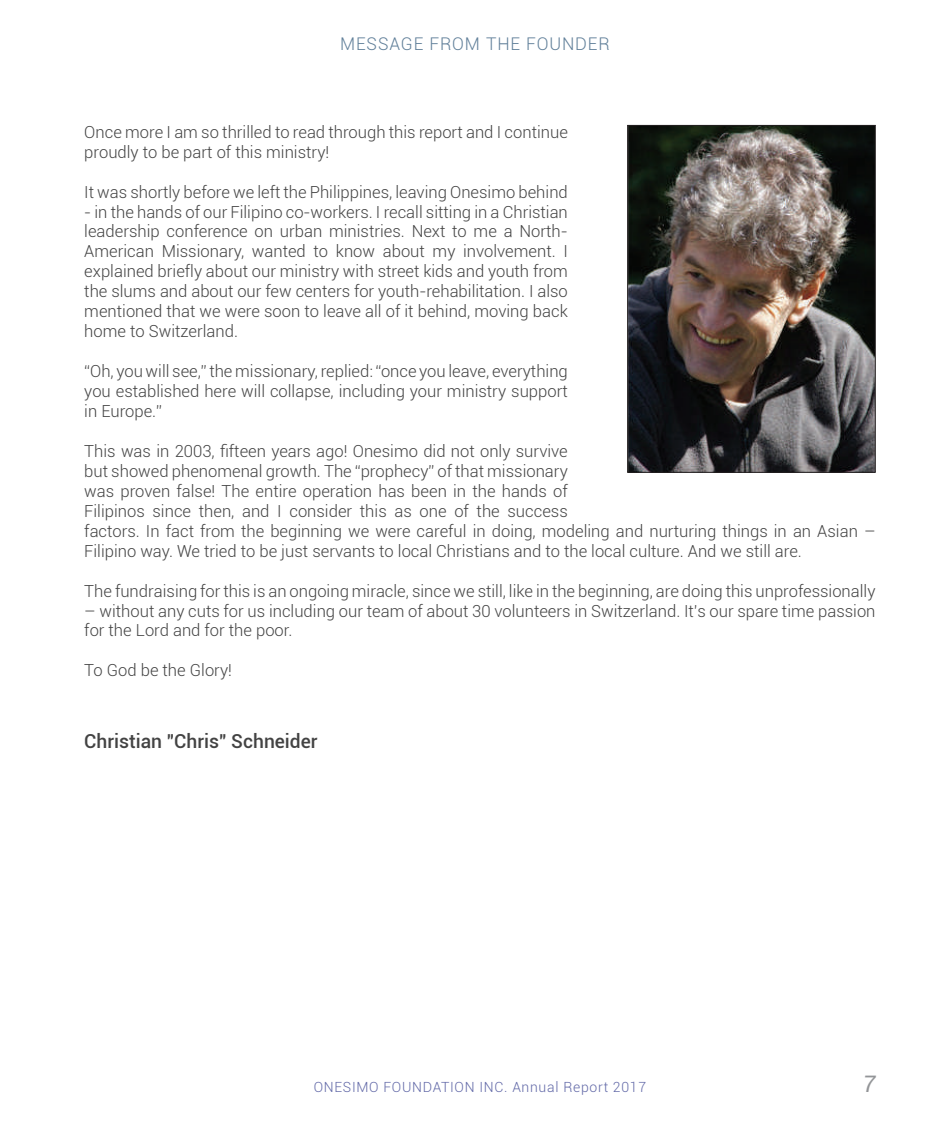
<style>
.page{position:relative;width:945px;height:1134px;background:#fff}
.page>*{position:absolute;margin:0;border:0;box-sizing:border-box;transform-origin:0 0}
.t1{font:italic 22.75px "Roboto";color:#939598}
.t2{font:500 19.25px "Roboto";color:#434343}
.t3{font:300 17.5px "Roboto";letter-spacing:.05em;color:#607f99}
.t4{font:300 16.62px/19.9px "Roboto";color:#434343}
.t5{font:300 14px "Roboto";letter-spacing:.05em;color:#6168a7}
</style>
<div class="page">
<img style="left:629px;top:127px;width:245px;height:344px">
<div style="left:627px;top:125px;width:249px;height:348px;border:1px solid #231f20"></div>
<p class="t3" style="left:340px;top:31px;width:28px">Message</p>
<p class="t3" style="left:430px;top:31px;width:13px">from</p>
<p class="t3" style="left:486px;top:31px;width:113px">the Founder</p>
<p class="t4" style="left:84px;top:121px;width:485px">Once more I am so thrilled to read through this report and I continue proudly to be part of this ministry!</p>
<p class="t4" style="left:84px;top:181px;width:485px">It was shortly before we left the Philippines, leaving Onesimo behind</p>
<p class="t4" style="left:84px;top:201px;width:485px;text-align:justify">- in the hands of our Filipino co-workers. I recall sitting in a Christian leadership conference on urban ministries. Next to me a North-American Missionary, wanted to know about my involvement. I explained briefly about our ministry with street kids and youth from the slums and about our few centers for youth-rehabilitation. I also mentioned that we were soon to leave all of it behind, moving back home to Switzerland.</p>
<p class="t4" style="left:84px;top:361px;width:485px;text-align:justify">“Oh, you will see,” the missionary, replied: “once you leave, everything you established here will collapse, including your ministry support in Europe.”</p>
<p class="t4" style="left:84px;top:440px;width:793px">This was in 2003, fifteen years ago! Onesimo did not only survive<br>but showed phenomenal growth. The “prophecy” of that missionary<br>was proven false! The entire operation has been in the hands of<br>Filipinos since then, and I consider this as one of the success<br>factors. In fact from the beginning we were careful in doing, modeling and nurturing things in an Asian – Filipino way. We tried to be just servants to local Christians and to the local culture. And we still are.</p>
<p class="t4" style="left:84px;top:580px;width:793px">The fundraising for this is an ongoing miracle, since we still, like in the beginning, are doing this unprofessionally</p>
<p class="t4" style="left:84px;top:600px;width:793px">– without any cuts for us including our team of about 30 volunteers in Switzerland. It’s our spare time passion for the Lord and for the poor.</p>
<p class="t4" style="left:84px;top:660px;width:149px">To God be the Glory!</p>
<p class="t2" style="left:84px;top:727px;width:235px">Christian "Chris" Schneider</p>
<p class="t5" style="left:314px;top:1078px;width:334px">ONESIMO FOUNDATION INC. Annual Report 2017</p>
<h1 class="t1" style="left:863px;top:1068px;width:14px">7</h1>
</div>
